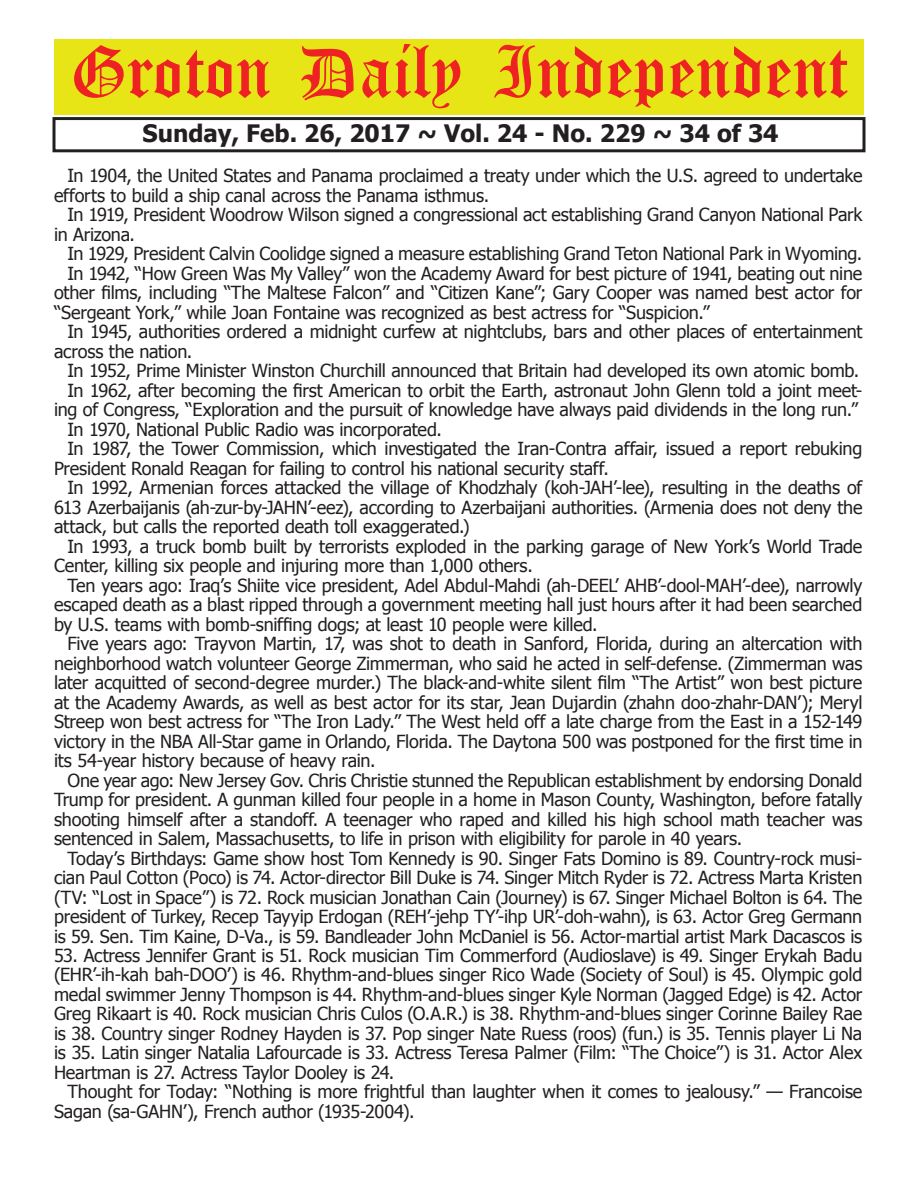
<style>
.page{position:relative;width:918px;height:1188px;background:#fff}
.page>*{position:absolute;margin:0;border:0;box-sizing:border-box;transform-origin:0 0}
.t1{font:54px "Old English Five";color:#ee2123}
.t2{font:700 24px "Tahoma";color:#231f20}
.t3{font:18px/19.5px "Tahoma";letter-spacing:-.015em;color:#231f20}
</style>
<div class="page">
<div style="left:52px;top:117px;width:814px;height:35px;border:3px solid #231f20"></div>
<div style="left:54px;top:40px;width:810px;height:75px;background:#e7e515"></div>
<h1 class="t1" style="left:70px;top:47px;width:779px">Groton Daily Independent</h1>
<h2 class="t2" style="left:143px;top:116px;width:638px">Sunday, Feb. 26, 2017 ~ Vol. 24 - No. 229 ~ 34 of 34</h2>
<p class="t3" style="left:54px;top:165px;width:810px;text-indent:14px">In 1904, the United States and Panama proclaimed a treaty under which the U.S. agreed to undertake efforts to build a ship canal across the Panama isthmus.</p>
<p class="t3" style="left:54px;top:204px;width:810px;text-indent:14px">In 1919, President Woodrow Wilson signed a congressional act establishing Grand Canyon National Park in Arizona.</p>
<p class="t3" style="left:68px;top:243px;width:796px">In 1929, President Calvin Coolidge signed a measure establishing Grand Teton National Park in Wyoming.</p>
<p class="t3" style="left:68px;top:263px;width:796px">In 1942, “How Green Was My Valley” won the Academy Award for best picture of 1941, beating out nine</p>
<p class="t3" style="left:54px;top:282px;width:810px">other films, including “The Maltese Falcon” and “Citizen Kane”; Gary Cooper was named best actor for</p>
<p class="t3" style="left:54px;top:302px;width:657px">“Sergeant York,” while Joan Fontaine was recognized as best actress for “Suspicion.”</p>
<p class="t3" style="left:68px;top:321px;width:797px">In 1945, authorities ordered a midnight curfew at nightclubs, bars and other places of entertainment</p>
<p class="t3" style="left:54px;top:341px;width:140px">across the nation.</p>
<p class="t3" style="left:68px;top:360px;width:793px">In 1952, Prime Minister Winston Churchill announced that Britain had developed its own atomic bomb.</p>
<p class="t3" style="left:68px;top:380px;width:796px">In 1962, after becoming the first American to orbit the Earth, astronaut John Glenn told a joint meet-</p>
<p class="t3" style="left:54px;top:399px;width:806px">ing of Congress, “Exploration and the pursuit of knowledge have always paid dividends in the long run.”</p>
<p class="t3" style="left:68px;top:419px;width:376px">In 1970, National Public Radio was incorporated.</p>
<p class="t3" style="left:68px;top:438px;width:796px">In 1987, the Tower Commission, which investigated the Iran-Contra affair, issued a report rebuking</p>
<p class="t3" style="left:54px;top:458px;width:556px">President Ronald Reagan for failing to control his national security staff.</p>
<p class="t3" style="left:68px;top:477px;width:796px">In 1992, Armenian forces attacked the village of Khodzhaly (koh-JAH’-lee), resulting in the deaths of</p>
<p class="t3" style="left:54px;top:497px;width:810px">613 Azerbaijanis (ah-zur-by-JAHN’-eez), according to Azerbaijani authorities. (Armenia does not deny the</p>
<p class="t3" style="left:54px;top:516px;width:417px">attack, but calls the reported death toll exaggerated.)</p>
<p class="t3" style="left:68px;top:536px;width:796px">In 1993, a truck bomb built by terrorists exploded in the parking garage of New York’s World Trade</p>
<p class="t3" style="left:54px;top:555px;width:480px">Center, killing six people and injuring more than 1,000 others.</p>
<p class="t3" style="left:68px;top:575px;width:796px">Ten years ago: Iraq’s Shiite vice president, Adel Abdul-Mahdi (ah-DEEL’ AHB’-dool-MAH’-dee), narrowly</p>
<p class="t3" style="left:54px;top:594px;width:810px">escaped death as a blast ripped through a government meeting hall just hours after it had been searched</p>
<p class="t3" style="left:54px;top:613px;width:545px">by U.S. teams with bomb-sniffing dogs; at least 10 people were killed.</p>
<p class="t3" style="left:68px;top:633px;width:797px">Five years ago: Trayvon Martin, 17, was shot to death in Sanford, Florida, during an altercation with</p>
<p class="t3" style="left:54px;top:652px;width:810px">neighborhood watch volunteer George Zimmerman, who said he acted in self-defense. (Zimmerman was</p>
<p class="t3" style="left:54px;top:672px;width:810px">later acquitted of second-degree murder.) The black-and-white silent film “The Artist” won best picture</p>
<p class="t3" style="left:54px;top:691px;width:810px">at the Academy Awards, as well as best actor for its star, Jean Dujardin (zhahn doo-zhahr-DAN’); Meryl</p>
<p class="t3" style="left:54px;top:711px;width:810px">Streep won best actress for “The Iron Lady.” The West held off a late charge from the East in a 152-149</p>
<p class="t3" style="left:54px;top:730px;width:810px">victory in the NBA All-Star game in Orlando, Florida. The Daytona 500 was postponed for the first time in</p>
<p class="t3" style="left:54px;top:750px;width:323px">its 54-year history because of heavy rain.</p>
<p class="t3" style="left:68px;top:769px;width:796px">One year ago: New Jersey Gov. Chris Christie stunned the Republican establishment by endorsing Donald</p>
<p class="t3" style="left:54px;top:789px;width:810px">Trump for president. A gunman killed four people in a home in Mason County, Washington, before fatally</p>
<p class="t3" style="left:54px;top:808px;width:810px">shooting himself after a standoff. A teenager who raped and killed his high school math teacher was</p>
<p class="t3" style="left:54px;top:828px;width:690px">sentenced in Salem, Massachusetts, to life in prison with eligibility for parole in 40 years.</p>
<p class="t3" style="left:68px;top:847px;width:796px">Today’s Birthdays: Game show host Tom Kennedy is 90. Singer Fats Domino is 89. Country-rock musi-</p>
<p class="t3" style="left:54px;top:867px;width:810px">cian Paul Cotton (Poco) is 74. Actor-director Bill Duke is 74. Singer Mitch Ryder is 72. Actress Marta Kristen</p>
<p class="t3" style="left:54px;top:886px;width:810px">(TV: “Lost in Space”) is 72. Rock musician Jonathan Cain (Journey) is 67. Singer Michael Bolton is 64. The</p>
<p class="t3" style="left:54px;top:906px;width:810px">president of Turkey, Recep Tayyip Erdogan (REH’-jehp TY’-ihp UR’-doh-wahn), is 63. Actor Greg Germann</p>
<p class="t3" style="left:54px;top:925px;width:810px">is 59. Sen. Tim Kaine, D-Va., is 59. Bandleader John McDaniel is 56. Actor-martial artist Mark Dacascos is</p>
<p class="t3" style="left:54px;top:945px;width:810px;text-align:justify">53. Actress Jennifer Grant is 51. Rock musician Tim Commerford (Audioslave) is 49. Singer Erykah Badu (EHR’-ih-kah bah-DOO’) is 46. Rhythm-and-blues singer Rico Wade (Society of Soul) is 45. Olympic gold medal swimmer Jenny Thompson is 44. Rhythm-and-blues singer Kyle Norman (Jagged Edge) is 42. Actor Greg Rikaart is 40. Rock musician Chris Culos (O.A.R.) is 38. Rhythm-and-blues singer Corinne Bailey Rae is 38. Country singer Rodney Hayden is 37. Pop singer Nate Ruess (roos) (fun.) is 35. Tennis player Li Na is 35. Latin singer Natalia Lafourcade is 33. Actress Teresa Palmer (Film: “The Choice”) is 31. Actor Alex Heartman is 27. Actress Taylor Dooley is 24.</p>
<p class="t3" style="left:54px;top:1081px;width:810px;text-indent:14px">Thought for Today: “Nothing is more frightful than laughter when it comes to jealousy.” — Francoise<br>Sagan (sa-GAHN’), French author (1935-2004).</p>
</div>
